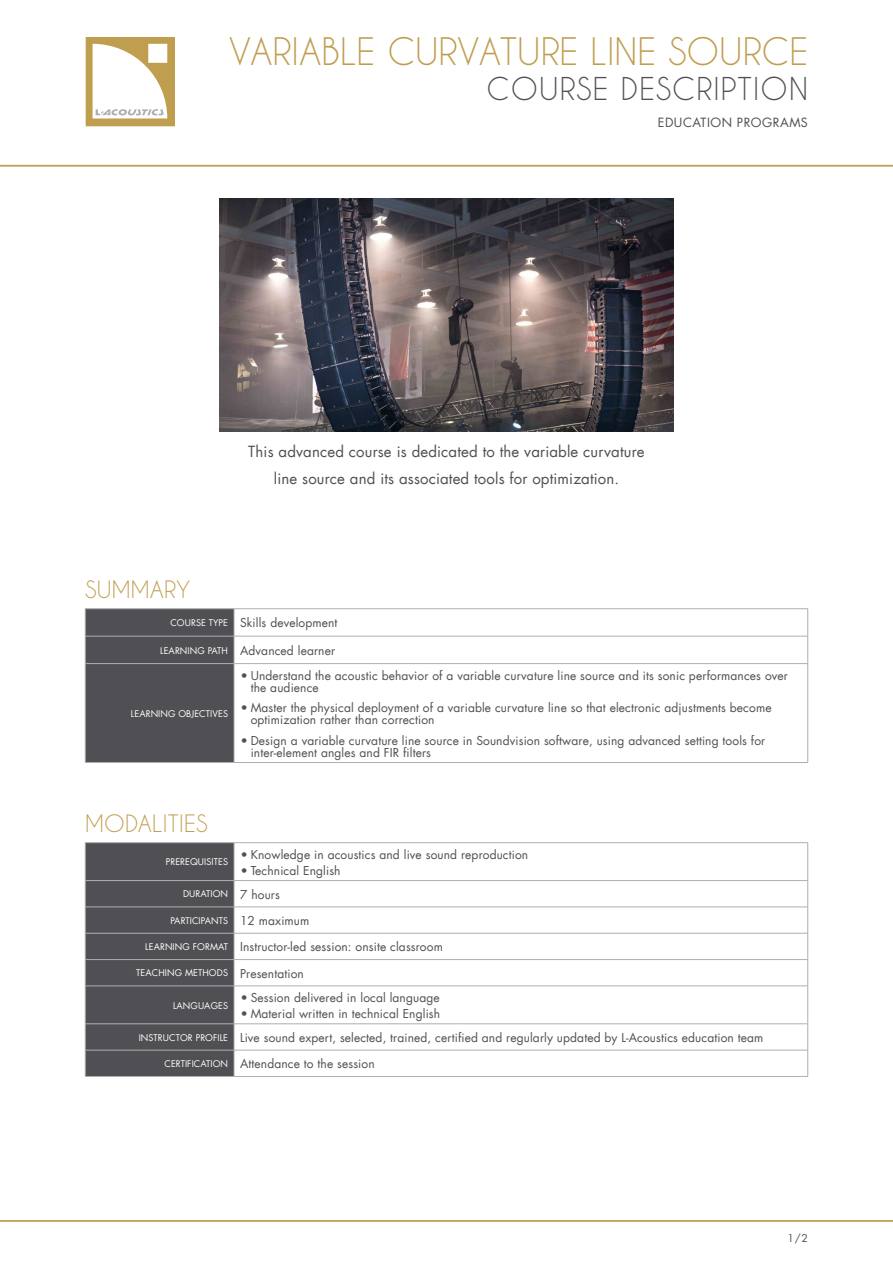
<style>
.page{position:relative;width:893px;height:1263px;background:#fff}
.page>*{position:absolute;margin:0;border:0;box-sizing:border-box;transform-origin:0 0}
.t1{font:35.55px "Caviar Dreams";color:#c09e50}
.t2{font:29.55px "Caviar Dreams";letter-spacing:.04em;color:#504f53}
.t3{font:22.5px "Caviar Dreams";letter-spacing:.01em;color:#c09e50}
.t4{font:15px/27px "Futura LT";letter-spacing:.01em;color:#504f53;text-align:center}
.t5{font:12.45px "Futura LT";letter-spacing:.04em;color:#504f53}
.t6{font:12px/12px "Futura LT";letter-spacing:.01em;color:#504f53}
.t7{font:10.5px "Futura LT";color:#504f53}
.t8{font:9px "Futura LT";letter-spacing:.01em;color:#fff}
.s1{font-size:9px;color:#fff}
.s2{font-weight:700}
.s3{font-size:12px;color:#504f53}
</style>
<div class="page">
<hr style="left:0;top:165px;width:893px;height:2px;background:#c09e50">
<hr style="left:0;top:1220px;width:893px;height:2px;background:#c09e50">
<svg style="left:86px;top:37px;width:89px;height:89px"></svg>
<svg style="left:235px;top:609px;width:572px;height:27px"></svg>
<hr style="left:85px;top:762px;width:149px;height:1px;background:#aeafb2">
<hr style="left:234px;top:663px;width:574px;height:1px;background:#aeafb2">
<hr style="left:807px;top:664px;width:1px;height:98px;background:#aeafb2">
<hr style="left:234px;top:762px;width:574px;height:1px;background:#aeafb2">
<hr style="left:234px;top:608px;width:574px;height:1px;background:#aeafb2">
<hr style="left:234px;top:636px;width:574px;height:1px;background:#aeafb2">
<svg style="left:807px;top:609px;width:1px;height:54px"></svg>
<hr style="left:85px;top:608px;width:149px;height:1px;background:#aeafb2">
<div style="left:85px;top:609px;width:150px;height:153px;background:#504f53"></div>
<svg style="left:235px;top:843px;width:572px;height:1px"></svg>
<svg style="left:235px;top:906px;width:572px;height:144px"></svg>
<hr style="left:234px;top:880px;width:574px;height:1px;background:#aeafb2">
<hr style="left:234px;top:1050px;width:574px;height:1px;background:#aeafb2">
<hr style="left:85px;top:842px;width:149px;height:1px;background:#aeafb2">
<hr style="left:234px;top:842px;width:574px;height:1px;background:#aeafb2">
<hr style="left:807px;top:843px;width:1px;height:37px;background:#aeafb2">
<svg style="left:807px;top:1024px;width:1px;height:52px"></svg>
<hr style="left:85px;top:1076px;width:149px;height:1px;background:#aeafb2">
<hr style="left:234px;top:1076px;width:574px;height:1px;background:#aeafb2">
<hr style="left:234px;top:933px;width:574px;height:1px;background:#aeafb2">
<hr style="left:234px;top:907px;width:574px;height:1px;background:#aeafb2">
<hr style="left:234px;top:959px;width:574px;height:1px;background:#aeafb2">
<svg style="left:807px;top:881px;width:1px;height:105px"></svg>
<hr style="left:234px;top:986px;width:574px;height:1px;background:#aeafb2">
<hr style="left:807px;top:986px;width:1px;height:37px;background:#aeafb2">
<hr style="left:234px;top:1023px;width:574px;height:1px;background:#aeafb2">
<svg style="left:85px;top:843px;width:150px;height:233px;background:#545357"></svg>
<img style="left:220px;top:198px;width:453px;height:234px">
<h1 class="t1" style="left:229px;top:30px;width:581px">VARIABLE CURVATURE LINE SOURCE</h1>
<h2 class="t2" style="left:486px;top:71px;width:323px">COURSE DESCRIPTION</h2>
<p class="t5" style="left:658px;top:115px;width:152px">EDUCATION PROGRAMS</p>
<p class="t4" style="left:248px;top:438px;width:398px">This advanced course is dedicated to the variable curvature line source and its associated tools for optimization.</p>
<h3 class="t3" style="left:85px;top:576px;width:107px">SUMMARY</h3>
<p class="t6" style="left:170px;top:617px;width:169px"><span class="s1">COURSE TYPE</span> Skills development</p>
<p class="t6" style="left:160px;top:644px;width:176px"><span class="s1">LEARNING PATH</span> Advanced learner</p>
<p class="t8" style="left:131px;top:708px;width:99px">LEARNING OBJECTIVES</p>
<p class="t6" style="left:251px;top:669px;width:539px;text-indent:-11px"><span class="s2">•</span> Understand the acoustic behavior of a variable curvature line source and its sonic performances over the audience</p>
<p class="t6" style="left:251px;top:702px;width:522px;text-indent:-11px"><span class="s2">•</span> Master the physical deployment of a variable curvature line so that electronic adjustments become optimization rather than correction</p>
<p class="t6" style="left:251px;top:734px;width:516px;text-indent:-11px"><span class="s2">•</span> Design a variable curvature line source in Soundvision software, using advanced setting tools for inter-element angles and FIR filters</p>
<h3 class="t3" style="left:85px;top:810px;width:124px">MODALITIES</h3>
<p class="t8" style="left:166px;top:856px;width:64px">PREREQUISITES</p>
<p class="t6" style="left:240px;top:848px;width:290px"><span class="s2">•</span> Knowledge in acoustics and live sound reproduction</p>
<p class="t6" style="left:240px;top:864px;width:102px"><span class="s2">•</span> Technical English</p>
<p class="t8" style="left:183px;top:888px;width:98px">DURATION <span class="s3">7 hours</span></p>
<p class="t8" style="left:170px;top:915px;width:141px">PARTICIPANTS <span class="s3">12 maximum</span></p>
<p class="t6" style="left:145px;top:941px;width:299px"><span class="s1">LEARNING FORMAT</span> Instructor-led session: onsite classroom</p>
<p class="t8" style="left:136px;top:967px;width:169px">TEACHING METHODS <span class="s3">Presentation</span></p>
<p class="t8" style="left:173px;top:999px;width:56px">LANGUAGES</p>
<p class="t6" style="left:240px;top:991px;width:201px"><span class="s2">•</span> Session delivered in local language</p>
<p class="t6" style="left:139px;top:1001px;width:626px;line-height:24.2px;text-indent:101px"><span class="s2">•</span> Material written in technical English<br><span class="s1">INSTRUCTOR PROFILE</span> Live sound expert, selected, trained, certified and regularly updated by L-Acoustics education team</p>
<p class="t6" style="left:165px;top:1058px;width:212px"><span class="s1">CERTIFICATION</span> Attendance to the session</p>
<p class="t7" style="left:787px;top:1231px;width:22px">1/2</p>
</div>
